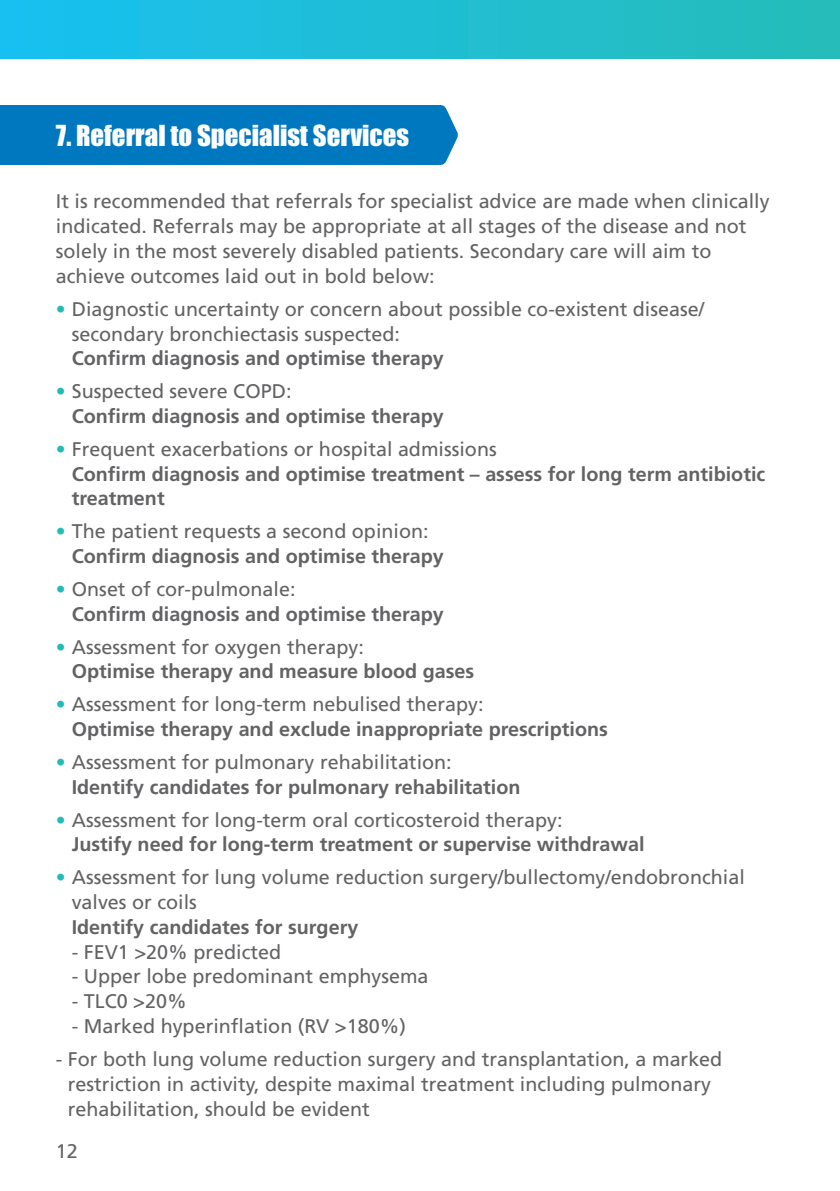
<style>
.page{position:relative;width:840px;height:1191px;background:#fff}
.page>*{position:absolute;margin:0;border:0;box-sizing:border-box;transform-origin:0 0}
.t1{font:26.8px "Impact";color:#fff}
.t2{font:700 19.8px/24.8px "Frutiger";color:#636366}
.t3{font:19.8px/24.8px "Frutiger";color:#636366}
.s1{color:#22bcb8}
.s2{font-weight:400;color:#22bcb8}
.s3{font-weight:400}
</style>
<div class="page">
<div style="left:0;top:105px;width:458px;height:60px;background:#0078c0"></div>
<div style="left:0;top:0;width:839px;height:58px;background:linear-gradient(to right,#18c0f0,#26bcb8)"></div>
<h1 class="t1" style="left:56px;top:121px;width:354px">7. Referral to Specialist Services</h1>
<p class="t3" style="left:56px;top:191px;width:715px">It is recommended that referrals for specialist advice are made when clinically indicated. Referrals may be appropriate at all stages of the disease and not solely in the most severely disabled patients. Secondary care will aim to achieve outcomes laid out in bold below:</p>
<p class="t3" style="left:72px;top:298px;width:633px;text-indent:-16px"><span class="s1">•</span> Diagnostic uncertainty or concern about possible co-existent disease/ secondary bronchiectasis suspected:</p>
<p class="t2" style="left:72px;top:347px;width:373px">Confirm diagnosis and optimise therapy</p>
<p class="t2" style="left:72px;top:380px;width:373px;text-indent:-16px"><span class="s2">•</span> <span class="s3">Suspected severe COPD:<br></span>Confirm diagnosis and optimise therapy</p>
<p class="t2" style="left:72px;top:438px;width:694px;text-indent:-16px"><span class="s2">•</span> <span class="s3">Frequent exacerbations or hospital admissions<br></span>Confirm diagnosis and optimise treatment – assess for long term antibiotic treatment</p>
<p class="t2" style="left:72px;top:520px;width:373px;text-indent:-16px"><span class="s2">•</span> <span class="s3">The patient requests a second opinion:<br></span>Confirm diagnosis and optimise therapy</p>
<p class="t2" style="left:72px;top:578px;width:373px;text-indent:-16px"><span class="s2">•</span> <span class="s3">Onset of cor-pulmonale:<br></span>Confirm diagnosis and optimise therapy</p>
<p class="t2" style="left:72px;top:636px;width:404px;text-indent:-16px"><span class="s2">•</span> <span class="s3">Assessment for oxygen therapy:<br></span>Optimise therapy and measure blood gases</p>
<p class="t2" style="left:72px;top:693px;width:537px;text-indent:-16px"><span class="s2">•</span> <span class="s3">Assessment for long-term nebulised therapy:<br></span>Optimise therapy and exclude inappropriate prescriptions</p>
<p class="t2" style="left:72px;top:751px;width:450px;text-indent:-16px"><span class="s2">•</span> <span class="s3">Assessment for pulmonary rehabilitation:<br></span>Identify candidates for pulmonary rehabilitation</p>
<p class="t2" style="left:72px;top:808px;width:574px;text-indent:-16px"><span class="s2">•</span> <span class="s3">Assessment for long-term oral corticosteroid therapy:<br></span>Justify need for long-term treatment or supervise withdrawal</p>
<p class="t3" style="left:72px;top:866px;width:674px;text-indent:-16px"><span class="s1">•</span> Assessment for lung volume reduction surgery/bullectomy/endobronchial valves or coils</p>
<p class="t2" style="left:72px;top:916px;width:288px">Identify candidates for surgery</p>
<p class="t3" style="left:72px;top:941px;width:211px">- FEV1 &gt;20% predicted</p>
<p class="t3" style="left:72px;top:965px;width:358px">- Upper lobe predominant emphysema</p>
<p class="t3" style="left:72px;top:990px;width:116px">- TLC0 &gt;20%</p>
<p class="t3" style="left:72px;top:1015px;width:335px">- Marked hyperinflation (RV &gt;180%)</p>
<p class="t3" style="left:68px;top:1048px;width:655px;text-indent:-12px">- For both lung volume reduction surgery and transplantation, a marked restriction in activity, despite maximal treatment including pulmonary rehabilitation, should be evident</p>
<p class="t3" style="left:56px;top:1140px;width:23px">12</p>
</div>
